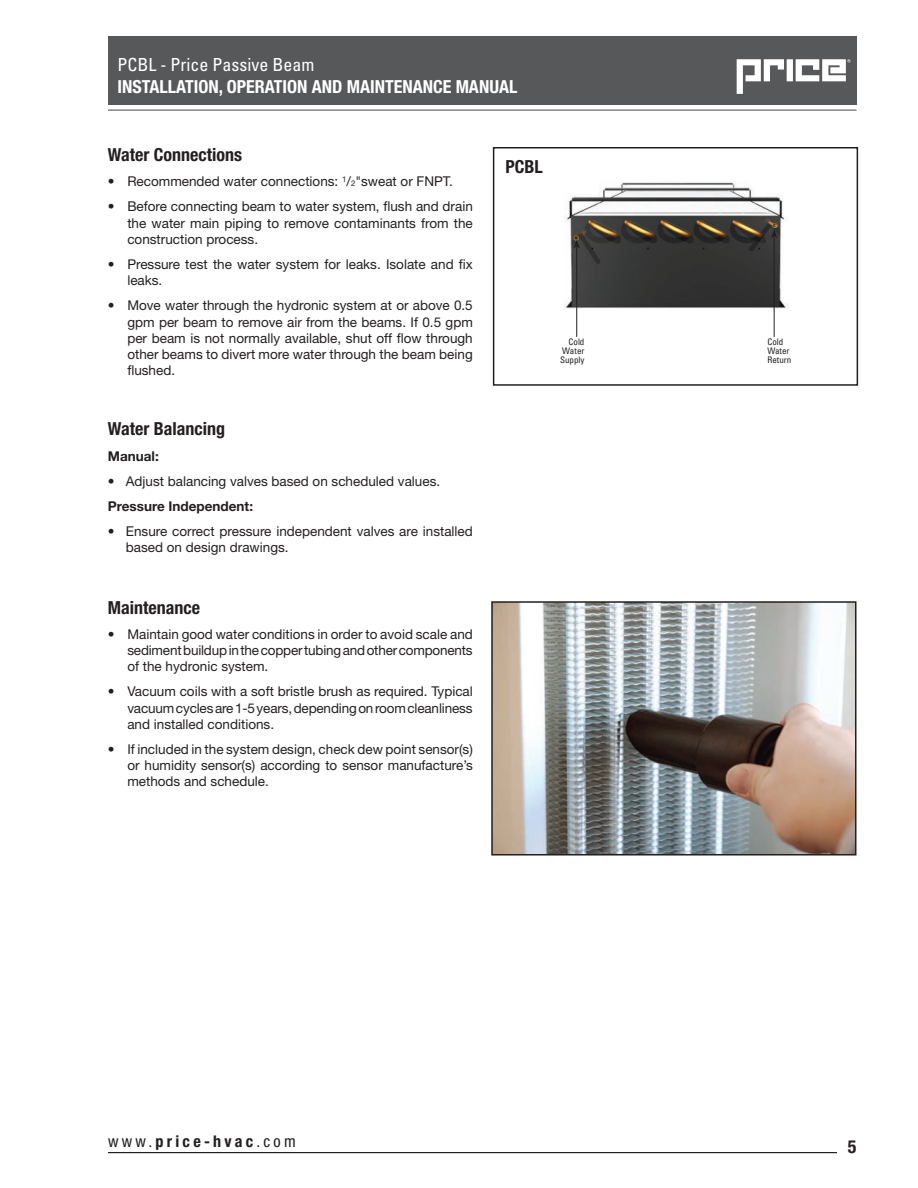
<style>
.page{position:relative;width:918px;height:1188px;background:#fff}
.page>*{position:absolute;margin:0;border:0;box-sizing:border-box;transform-origin:0 0}
.t1{font:700 condensed 18px "Helvetica Neue";color:#231f20}
.t2{font:700 condensed 18px "Helvetica Neue";color:#fff}
.t3{font:condensed 18px "Univers LT Std";color:#fff}
.t4{font:700 condensed 16.2px "Helvetica Neue";letter-spacing:.2em;color:#231f20}
.t5{font:13.5px/16.2px "Helvetica Neue";color:#231f20;text-align:justify}
.t6{font:700 13.5px "Helvetica Neue";color:#231f20}
.t7{font:condensed 9px/9px "Univers LT Std";color:#231f20;text-align:justify}
.s1{font-size:7.8px}
.s2{font-weight:400}
</style>
<div class="page">
<div style="left:108px;top:36px;width:748px;height:69px;background:#57585a"></div>
<hr style="left:108px;top:110px;width:748px;height:1px;background:#57585a">
<hr style="left:108px;top:1152px;width:729px;height:1px;background:#231f20">
<svg style="left:737px;top:59px;width:47px;height:35px"></svg>
<div style="left:787px;top:59px;width:6px;height:22px;background:#fff"></div>
<svg style="left:796px;top:59px;width:54px;height:22px"></svg>
<img style="left:564px;top:148px;width:295px;height:187px">
<div style="left:493px;top:147px;width:365px;height:239px;border:2px solid #231f20"></div>
<img style="left:494px;top:604px;width:359px;height:249px">
<div style="left:491px;top:601px;width:365px;height:255px;border:2px solid #231f20"></div>
<hr style="left:576px;top:246px;width:1px;height:91px;background:#231f20">
<svg style="left:573px;top:240px;width:7px;height:9px"></svg>
<hr style="left:774px;top:236px;width:1px;height:101px;background:#231f20">
<svg style="left:771px;top:229px;width:6px;height:9px"></svg>
<h1 class="t3" style="left:118px;top:53px;width:198px">PCBL - Price Passive Beam</h1>
<h1 class="t2" style="left:118px;top:75px;width:401px">INSTALLATION, OPERATION AND MAINTENANCE MANUAL</h1>
<h1 class="t1" style="left:108px;top:144px;width:136px">Water Connections</h1>
<p class="t5" style="left:108px;top:173px;width:347px">• Recommended water connections: <sup>1</sup>/<span class="s1">2</span>"sweat or FNPT.</p>
<p class="t5" style="left:127px;top:198px;width:347px;text-indent:-19px">• Before connecting beam to water system, flush and drain the water main piping to remove contaminants from the construction process.</p>
<p class="t5" style="left:127px;top:256px;width:347px;text-indent:-19px">• Pressure test the water system for leaks. Isolate and fix leaks.</p>
<p class="t5" style="left:127px;top:297px;width:347px;text-indent:-19px">• Move water through the hydronic system at or above 0.5 gpm per beam to remove air from the beams. If 0.5 gpm per beam is not normally available, shut off flow through other beams to divert more water through the beam being flushed.</p>
<h1 class="t1" style="left:108px;top:418px;width:119px">Water Balancing</h1>
<p class="t6" style="left:108px;top:448px;width:52px">Manual:</p>
<p class="t5" style="left:108px;top:473px;width:334px">• Adjust balancing valves based on scheduled values.</p>
<p class="t6" style="left:108px;top:498px;width:147px">Pressure Independent:</p>
<p class="t5" style="left:126px;top:523px;width:348px;text-indent:-18px">• Ensure correct pressure independent valves are installed based on design drawings.</p>
<h1 class="t1" style="left:108px;top:596px;width:94px">Maintenance</h1>
<p class="t5" style="left:127px;top:626px;width:347px;text-indent:-19px">• Maintain good water conditions in order to avoid scale and sediment buildup in the copper tubing and other components of the hydronic system.</p>
<p class="t5" style="left:127px;top:683px;width:347px;text-indent:-19px">• Vacuum coils with a soft bristle brush as required. Typical vacuum cycles are 1-5 years, depending on room cleanliness and installed conditions.</p>
<p class="t5" style="left:127px;top:741px;width:347px;text-indent:-19px">• If included in the system design, check dew point sensor(s) or humidity sensor(s) according to sensor manufacture’s methods and schedule.</p>
<h1 class="t1" style="left:506px;top:156px;width:39px">PCBL</h1>
<p class="t7" style="left:560px;top:338px;width:26px;text-indent:8px">Cold Water Supply</p>
<p class="t7" style="left:767px;top:338px;width:26px;text-align:left">Cold<br>Water<br>Return</p>
<p class="t4" style="left:108px;top:1131px;width:189px"><span class="s2">www.</span>price-hvac<span class="s2">.com</span></p>
<h1 class="t1" style="left:848px;top:1136px;width:10px">5</h1>
</div>
